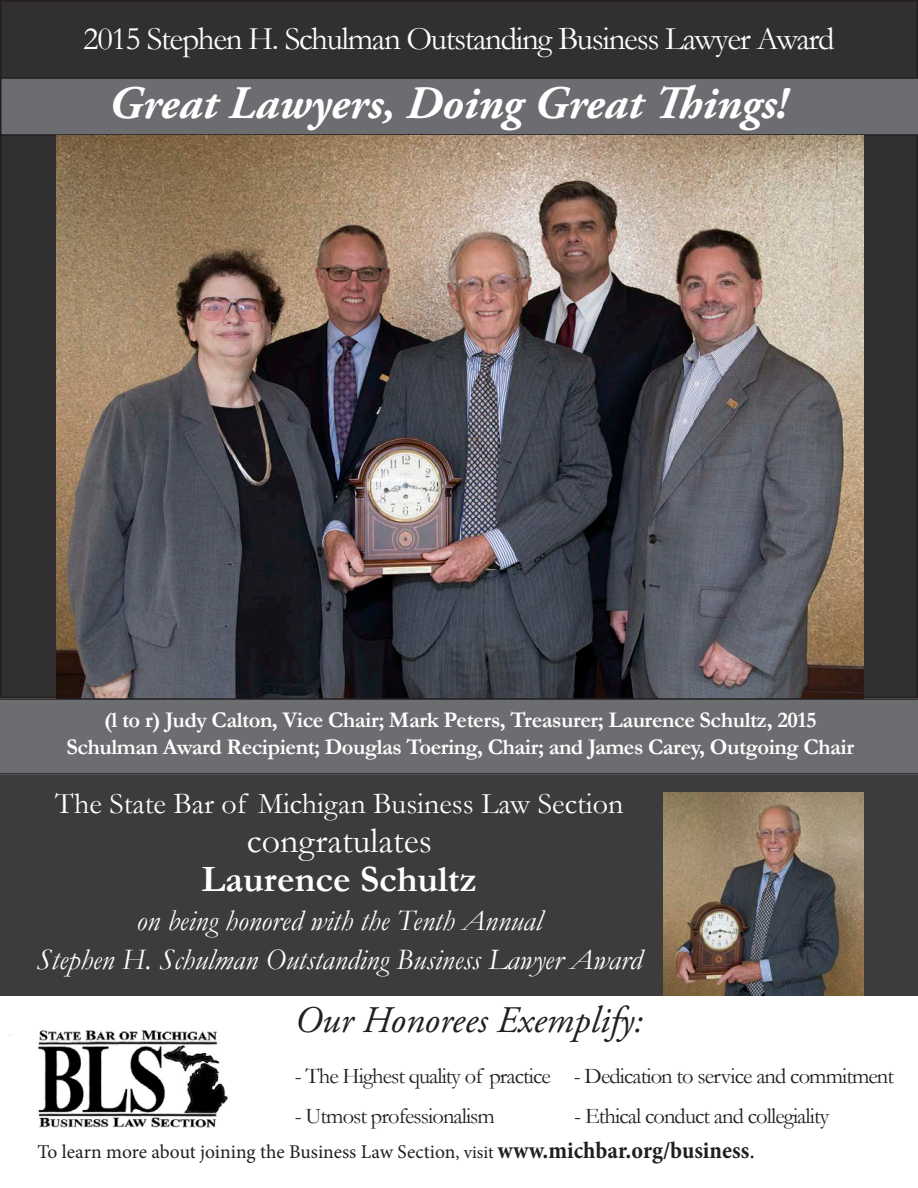
<style>
.page{position:relative;width:918px;height:1188px;background:#fff}
.page>*{position:absolute;margin:0;border:0;box-sizing:border-box;transform-origin:0 0}
.t1{font:italic 700 46.5px "Adobe Garamond Pro";color:#fff}
.t2{font:italic 37.5px "Adobe Garamond Pro";color:#231f20}
.t3{font:700 37.5px "Garamond";color:#fff}
.t4{font:36px "Garamond";color:#fff}
.t5{font:33px "Garamond";letter-spacing:-.04em;color:#fff}
.t6{font:italic 30px "Garamond";color:#fff}
.t7{font:30px "Garamond";color:#fff}
.t8{font:700 22.5px "Garamond";letter-spacing:-.02em;color:#fff}
.t9{font:22.5px "Garamond";letter-spacing:-.04em;color:#231f20}
.t10{font:19.5px "Minion Pro";color:#231f20}
.s1{font-size:18px}
.s2{font-weight:700;font-stretch:condensed;font-size:24px}
.s3{font-size:24px}
</style>
<div class="page">
<div style="left:1px;top:1px;width:916px;height:697px;background:#312f30"></div>
<div style="left:0;top:77px;width:918px;height:59px;background:#6c6d70"></div>
<img style="left:57px;top:136px;width:807px;height:562px">
<div style="left:0;top:698px;width:918px;height:77px;background:#6c6d70"></div>
<div style="left:0;top:775px;width:918px;height:221px;background:#3d3c3c"></div>
<img style="left:664px;top:793px;width:199px;height:203px">
<img style="left:9px;top:1030px;width:219px;height:98px">
<p class="t5" style="left:83px;top:16px;width:753px">2015 Stephen H. Schulman Outstanding Business Lawyer Award</p>
<p class="t1" style="left:108px;top:76px;width:681px">Great Lawyers, Doing Great Things!</p>
<p class="t8" style="left:104px;top:704px;width:714px">(l to r) Judy Calton, Vice Chair; Mark Peters, Treasurer; Laurence Schultz, 2015</p>
<p class="t8" style="left:66px;top:731px;width:789px">Schulman Award Recipient; Douglas Toering, Chair; and James Carey, Outgoing Chair</p>
<p class="t7" style="left:55px;top:783px;width:570px">The State Bar of Michigan Business Law Section</p>
<p class="t4" style="left:247px;top:816px;width:187px">congratulates</p>
<p class="t3" style="left:201px;top:853px;width:277px">Laurence Schultz</p>
<p class="t6" style="left:137px;top:900px;width:407px">on being honored with the Tenth Annual</p>
<p class="t6" style="left:37px;top:939px;width:607px">Stephen H. Schulman Outstanding Business Lawyer Award</p>
<p class="t2" style="left:295px;top:998px;width:350px">Our Honorees Exemplify:</p>
<p class="t9" style="left:295px;top:1061px;width:601px">- The Highest quality of practice - Dedication to service and commitment</p>
<p class="t9" style="left:295px;top:1101px;width:202px">- Utmost professionalism</p>
<p class="t9" style="left:574px;top:1101px;width:256px">- Ethical conduct and collegiality</p>
<p class="t10" style="left:38px;top:1139px;width:719px">To learn more about joining the Business Law Section<span class="s1">, visit</span> <span class="s2">www.michbar.org/business</span><span class="s3">.</span></p>
</div>
